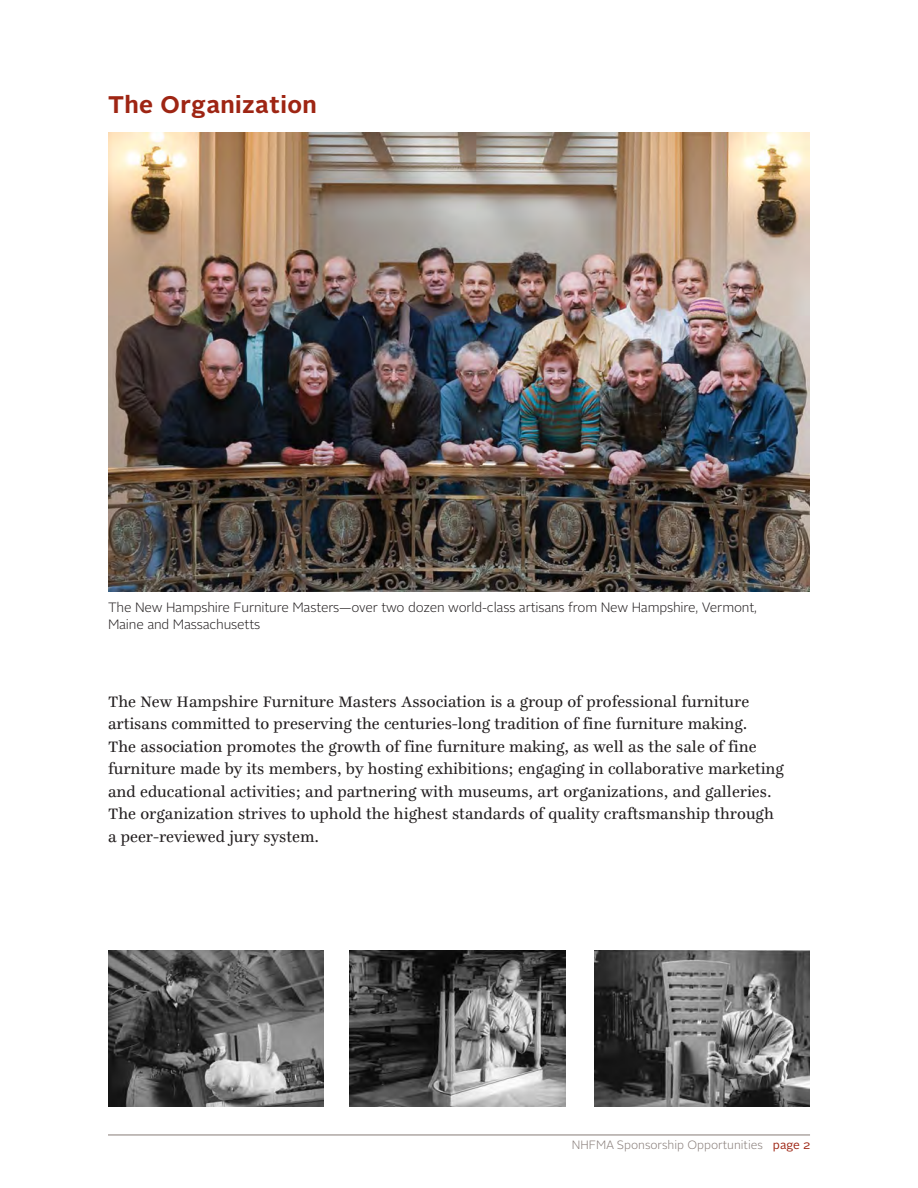
<style>
.page{position:relative;width:918px;height:1188px;background:#fff}
.page>*{position:absolute;margin:0;border:0;box-sizing:border-box;transform-origin:0 0}
.t1{font:700 24px "Alright Sans";letter-spacing:.02em;color:#9e2513}
.t2{font:16.5px/22.5px "Ingeborg";color:#231f20}
.t3{font:300 13.5px/16.5px "Alright Sans";letter-spacing:-.015em;color:#231f20}
.t4{font:300 12px "Alright Sans";color:#867b77}
.s1{font-weight:400;color:#9e2513}
</style>
<div class="page">
<hr style="left:108px;top:1135px;width:702px;height:1px;background:#867b77">
<img style="left:108px;top:132px;width:702px;height:460px">
<img style="left:350px;top:950px;width:216px;height:157px">
<img style="left:594px;top:950px;width:216px;height:157px">
<img style="left:108px;top:950px;width:216px;height:157px">
<h1 class="t1" style="left:108px;top:94px;width:210px">The Organization</h1>
<p class="t3" style="left:108px;top:600px;width:650px">The New Hampshire Furniture Masters—over two dozen world-class artisans from New Hampshire, Vermont,<br>Maine and Massachusetts</p>
<p class="t2" style="left:108px;top:692px;width:677px">The New Hampshire Furniture Masters Association is a group of professional furniture artisans committed to preserving the centuries-long tradition of fine furniture making.<br>The association promotes the growth of fine furniture making, as well as the sale of fine furniture made by its members, by hosting exhibitions; engaging in collaborative marketing and educational activities; and partnering with museums, art organizations, and galleries.<br>The organization strives to uphold the highest standards of quality craftsmanship through a peer-reviewed jury system.</p>
<p class="t4" style="left:572px;top:1140px;width:240px">NHFMA Sponsorship Opportunities <span class="s1">page 2</span></p>
</div>
